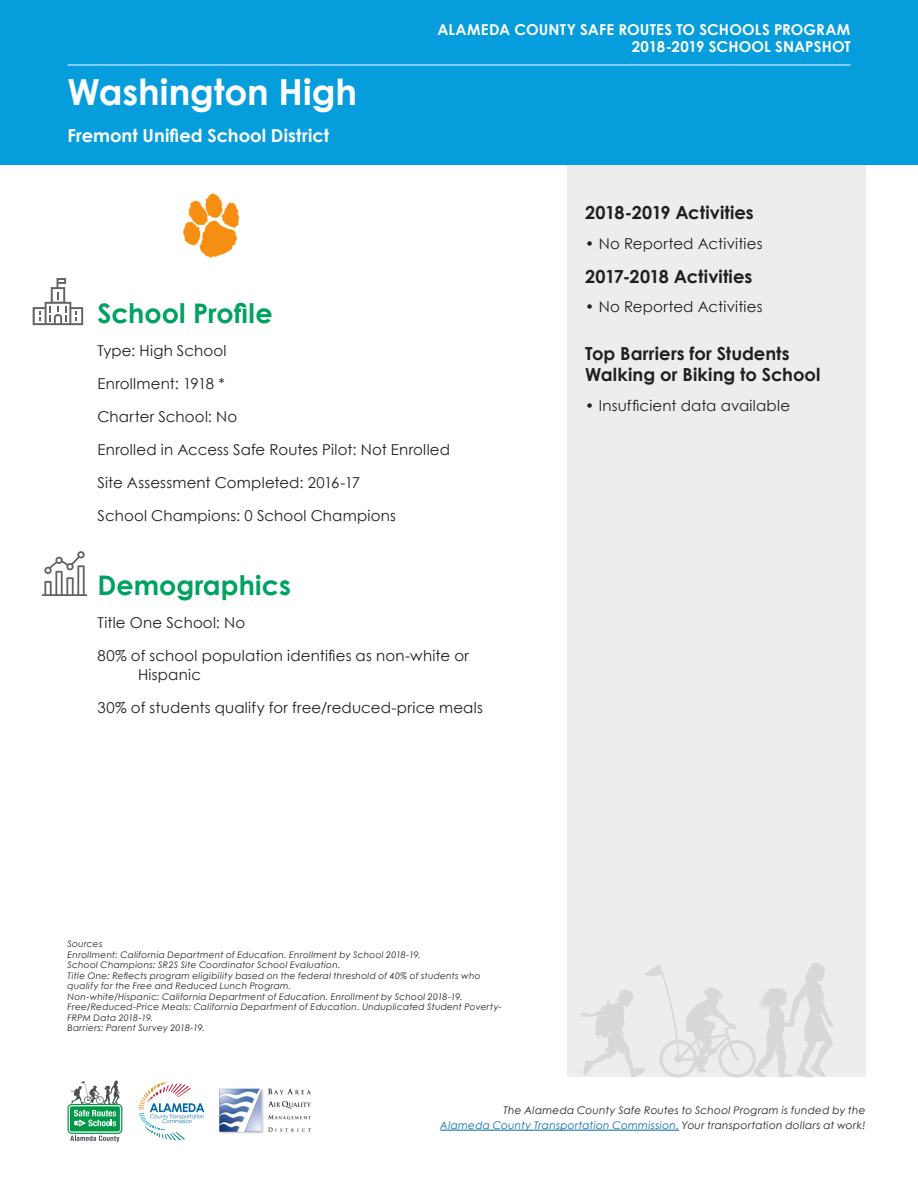
<style>
.page{position:relative;width:918px;height:1188px;background:#fff}
.page>*{position:absolute;margin:0;border:0;box-sizing:border-box;transform-origin:0 0}
._1__Header_1{font:700 36px "Century Gothic";letter-spacing:-.005em;color:#fff}
._1__Header_2{font:700 27px "Century Gothic";color:#00a261}
._1__Header_4_-_black{font:700 18px/21px "Century Gothic";letter-spacing:.005em;color:#231f20}
._1__Header_4_-_black-2{font:700 18px "Century Gothic";color:#fff}
._1__Body_Text{font:15px/19.5px "Century Gothic";letter-spacing:.01em;color:#231f20}
.t1{font:700 15px/16.5px "Century Gothic";letter-spacing:.01em;color:#fff;text-align:right}
.t2{font:italic 10.5px/15px "Century Gothic";letter-spacing:.025em;color:#231f20;text-align:right}
.t3{font:italic 9px/10.5px "Century Gothic";letter-spacing:.03em;color:#231f20}
.s1{color:#0068a9}
</style>
<div class="page">
<div style="left:567px;top:140px;width:299px;height:937px;background:#ededee"></div>
<div style="left:0;top:0;width:918px;height:164px;background:#069ddc"></div>
<hr style="left:440px;top:1130px;width:239px;height:1px;background:#0068a9">
<svg style="left:139px;top:1082px;width:65px;height:58px"></svg>
<img style="left:219px;top:1088px;width:92px;height:46px">
<svg style="left:68px;top:1080px;width:54px;height:62px"></svg>
<svg style="left:581px;top:962px;width:252px;height:116px"></svg>
<hr style="left:68px;top:65px;width:782px;height:1px;background:#fff">
<svg style="left:33px;top:278px;width:50px;height:47px"></svg>
<svg style="left:42px;top:551px;width:45px;height:45px"></svg>
<img style="left:183px;top:193px;width:57px;height:65px">
<p class="_1__Header_1" style="left:68px;top:64px;width:291px">Washington High</p>
<p class="_1__Header_4_-_black-2" style="left:68px;top:121px;width:263px">Fremont Unified School District</p>
<h3 class="t1" style="left:437px;top:21px;width:415px">ALAMEDA COUNTY SAFE ROUTES TO SCHOOLS PROGRAM<br>2018-2019 SCHOOL SNAPSHOT</h3>
<p class="_1__Header_2" style="left:98px;top:292px;width:177px">School Profile</p>
<p class="_1__Body_Text" style="left:98px;top:340px;width:131px">Type: High School</p>
<p class="_1__Body_Text" style="left:98px;top:373px;width:129px">Enrollment: 1918 *</p>
<p class="_1__Body_Text" style="left:98px;top:406px;width:141px">Charter School: No</p>
<p class="_1__Body_Text" style="left:98px;top:439px;width:354px">Enrolled in Access Safe Routes Pilot: Not Enrolled</p>
<p class="_1__Body_Text" style="left:98px;top:472px;width:264px">Site Assessment Completed: 2016-17</p>
<p class="_1__Body_Text" style="left:98px;top:505px;width:300px">School Champions: 0 School Champions</p>
<p class="_1__Header_2" style="left:98px;top:565px;width:195px">Demographics</p>
<p class="_1__Body_Text" style="left:98px;top:612px;width:149px">Title One School: No</p>
<p class="_1__Body_Text" style="left:138px;top:645px;width:333px;text-indent:-40px">80% of school population identifies as non-white or<br>Hispanic</p>
<p class="_1__Body_Text" style="left:98px;top:698px;width:387px">30% of students qualify for free/reduced-price meals</p>
<p class="_1__Header_4_-_black" style="left:585px;top:202px;width:170px">2018-2019 Activities</p>
<p class="_1__Body_Text" style="left:585px;top:233px;width:179px">• No Reported Activities</p>
<p class="_1__Header_4_-_black" style="left:585px;top:265px;width:169px">2017-2018 Activities</p>
<p class="_1__Body_Text" style="left:585px;top:297px;width:179px">• No Reported Activities</p>
<p class="_1__Header_4_-_black" style="left:585px;top:343px;width:237px">Top Barriers for Students<br>Walking or Biking to School</p>
<p class="_1__Body_Text" style="left:585px;top:395px;width:206px">• Insufficient data available</p>
<p class="t3" style="left:68px;top:939px;width:436px">Sources<br>Enrollment: California Department of Education. Enrollment by School 2018-19.<br>School Champions: SR2S Site Coordinator School Evaluation.<br>Title One: Reflects program eligibility based on the federal threshold of 40% of students who qualify for the Free and Reduced Lunch Program.<br>Non-white/Hispanic: California Department of Education. Enrollment by School 2018-19.<br>Free/Reduced-Price Meals: California Department of Education. Unduplicated Student Poverty-FRPM Data 2018-19.<br>Barriers: Parent Survey 2018-19.</p>
<p class="t2" style="left:440px;top:1103px;width:427px">The Alameda County Safe Routes to School Program is funded by the<br><span class="s1">Alameda County Transportation Commission.</span> Your transportation dollars at work!</p>
</div>
